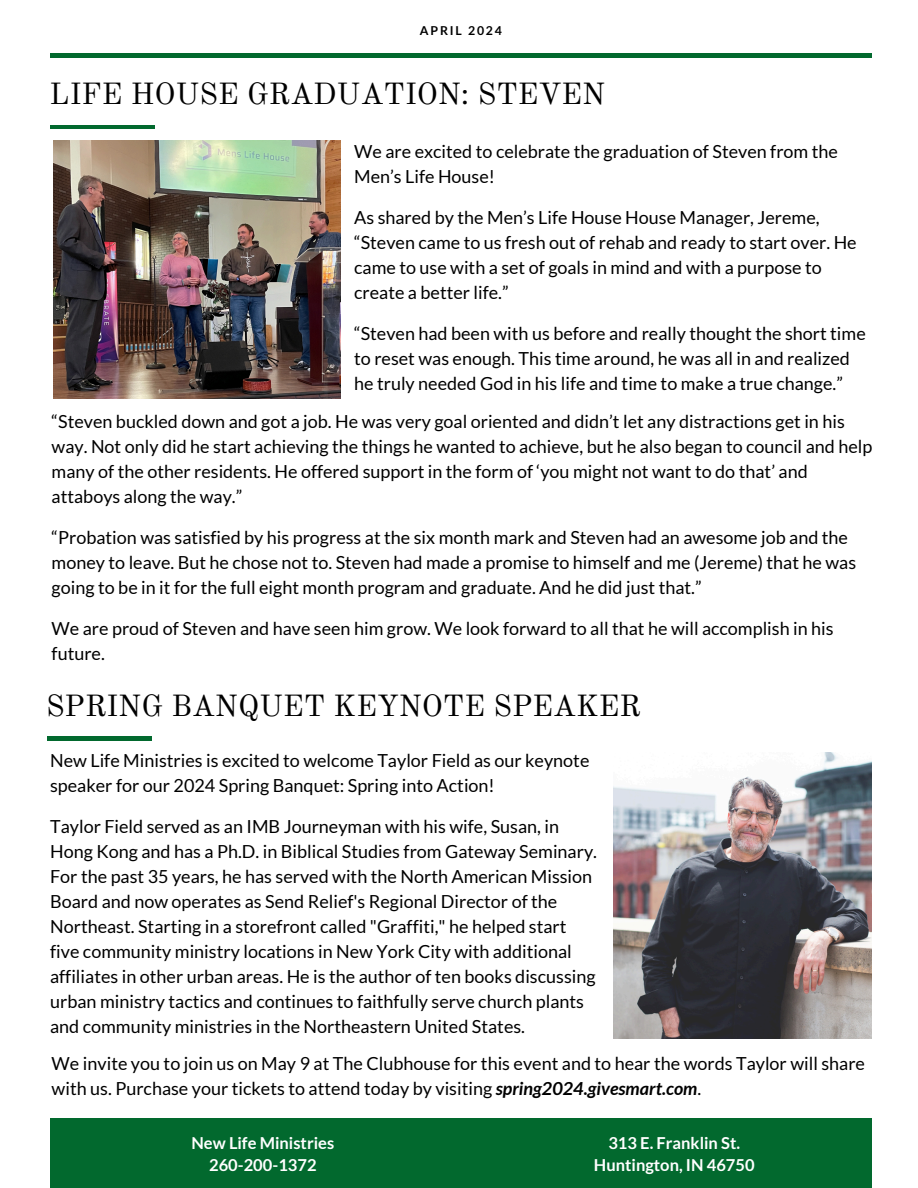
<style>
.page{position:relative;width:918px;height:1188px;background:#fff}
.page>*{position:absolute;margin:0;border:0;box-sizing:border-box;transform-origin:0 0}
.t1{font:30px "Old Standard";color:#000}
.t2{font:18px/25px "Lato";color:#000}
.t3{font:700 16.5px "Lato";color:#fff}
.t4{font:700 12.3px "Lato";letter-spacing:.15em;color:#000}
.s1{font-weight:700;font-style:italic}
</style>
<div class="page">
<div style="left:50px;top:1119px;width:822px;height:69px;background:#02692e"></div>
<hr style="left:50px;top:54px;width:822px;height:3px;background:#02692e">
<hr style="left:51px;top:125px;width:104px;height:3px;background:#02692e">
<img style="left:54px;top:141px;width:287px;height:258px">
<hr style="left:47px;top:737px;width:105px;height:3px;background:#02692e">
<img style="left:613px;top:753px;width:259px;height:285px">
<p class="t4" style="left:420px;top:23px;width:84px">APRIL 2024</p>
<h2 class="t1" style="left:50px;top:75px;width:557px">LIFE HOUSE GRADUATION: STEVEN</h2>
<h2 class="t2" style="left:354px;top:139px;width:485px">We are excited to celebrate the graduation of Steven from the<br>Men’s Life House!</h2>
<h2 class="t2" style="left:354px;top:205px;width:504px">As shared by the Men’s Life House House Manager, Jereme, “Steven came to us fresh out of rehab and ready to start over. He came to use with a set of goals in mind and with a purpose to create a better life.”</h2>
<h2 class="t2" style="left:354px;top:321px;width:513px">“Steven had been with us before and really thought the short time to reset was enough. This time around, he was all in and realized he truly needed God in his life and time to make a true change.”</h2>
<p class="t2" style="left:52px;top:409px;width:822px">“Steven buckled down and got a job. He was very goal oriented and didn’t let any distractions get in his way. Not only did he start achieving the things he wanted to achieve, but he also began to council and help many of the other residents. He offered support in the form of ‘you might not want to do that’ and attaboys along the way.”</p>
<h2 class="t2" style="left:52px;top:525px;width:806px">“Probation was satisfied by his progress at the six month mark and Steven had an awesome job and the money to leave. But he chose not to. Steven had made a promise to himself and me (Jereme) that he was going to be in it for the full eight month program and graduate. And he did just that.”</h2>
<h2 class="t2" style="left:52px;top:616px;width:784px">We are proud of Steven and have seen him grow. We look forward to all that he will accomplish in his future.</h2>
<h1 class="t1" style="left:46px;top:687px;width:596px">SPRING BANQUET KEYNOTE SPEAKER</h1>
<h2 class="t2" style="left:50px;top:748px;width:541px">New Life Ministries is excited to welcome Taylor Field as our keynote speaker for our 2024 Spring Banquet: Spring into Action!</h2>
<h2 class="t2" style="left:50px;top:814px;width:548px">Taylor Field served as an IMB Journeyman with his wife, Susan, in Hong Kong and has a Ph.D. in Biblical Studies from Gateway Seminary.<br>For the past 35 years, he has served with the North American Mission Board and now operates as Send Relief's Regional Director of the Northeast. Starting in a storefront called "Graffiti," he helped start five community ministry locations in New York City with additional affiliates in other urban areas. He is the author of ten books discussing urban ministry tactics and continues to faithfully serve church plants and community ministries in the Northeastern United States.</h2>
<h2 class="t2" style="left:52px;top:1051px;width:815px">We invite you to join us on May 9 at The Clubhouse for this event and to hear the words Taylor will share with us. Purchase your tickets to attend today by visiting <span class="s1">spring2024.givesmart.com</span>.</h2>
<p class="t3" style="left:192px;top:1132px;width:144px">New Life Ministries</p>
<p class="t3" style="left:209px;top:1155px;width:109px">260-200-1372</p>
<h1 class="t3" style="left:608px;top:1132px;width:133px">313 E. Franklin St.</h1>
<p class="t3" style="left:594px;top:1155px;width:162px">Huntington, IN 46750</p>
</div>
